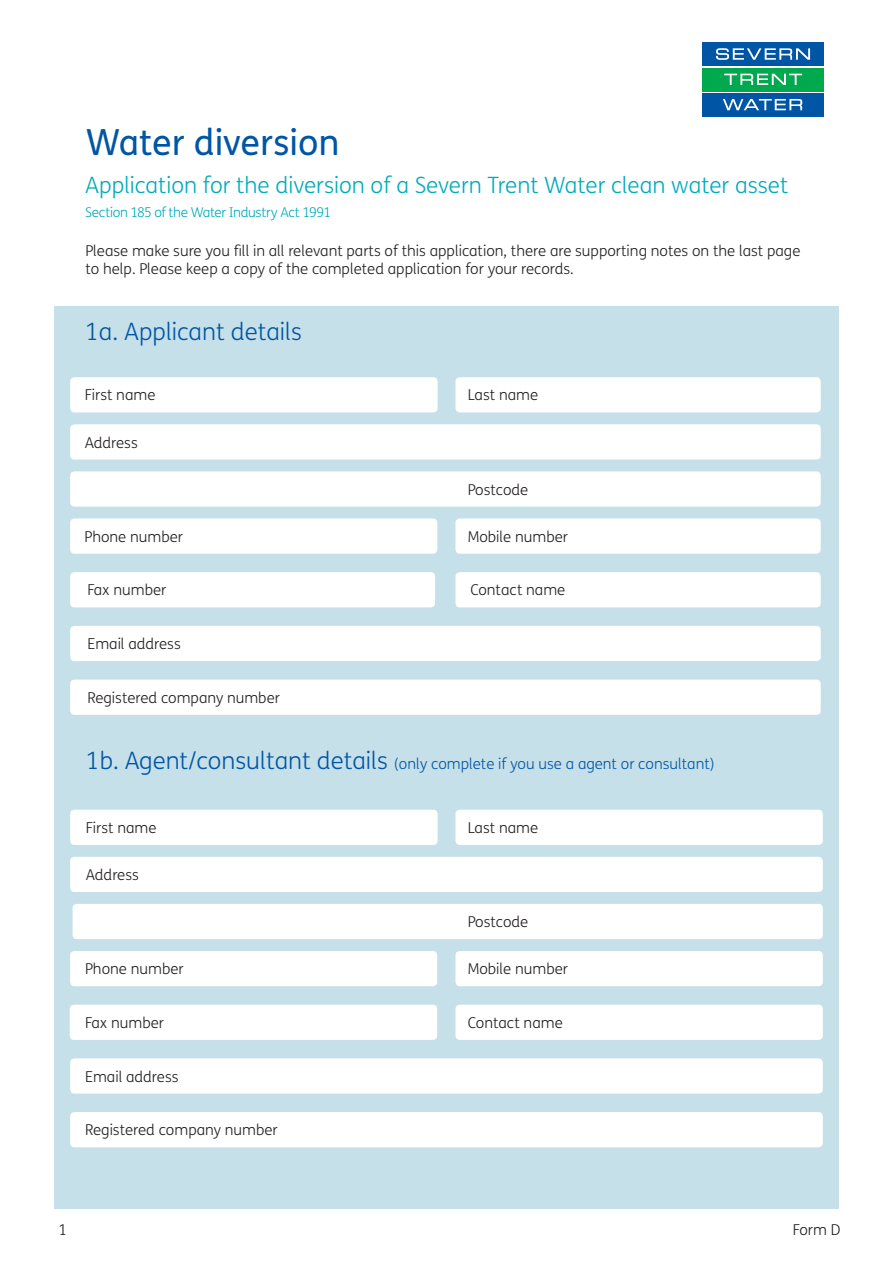
<style>
.page{position:relative;width:893px;height:1263px;background:#fff}
.page>*{position:absolute;margin:0;border:0;box-sizing:border-box;transform-origin:0 0}
.t1{font:36px "FS Me Pro";color:#0155a5}
.t2{font:300 24px "FS Me Pro";color:#0155a5}
.t3{font:300 22.5px "FS Me Pro";color:#00abbc}
.t4{font:300 15px/18px "FS Me Pro";color:#231f20}
.t5{font:300 15px "FS Me Pro";color:#0155a5}
.STW_Body_Text{font:300 13.5px "FS Me Pro";letter-spacing:-.025em;color:#00abbc}
.s1{font-size:24px}
</style>
<div class="page">
<div style="left:54px;top:306px;width:785px;height:903px;background:#c6e0e9"></div>
<svg style="left:702px;top:42px;width:122px;height:75px"></svg>
<div style="left:702px;top:43px;width:122px;height:23px;background:#0155a5"></div>
<div style="left:702px;top:68px;width:122px;height:23px;background:#00a94e"></div>
<div style="left:702px;top:93px;width:122px;height:23px;background:#0155a5"></div>
<svg style="left:716px;top:48px;width:94px;height:12px"></svg>
<svg style="left:724px;top:74px;width:78px;height:11px"></svg>
<svg style="left:723px;top:99px;width:79px;height:11px"></svg>
<div style="left:70px;top:810px;width:368px;height:35px;background:#fff;border-radius:4px"></div>
<div style="left:455px;top:810px;width:368px;height:35px;background:#fff;border-radius:4px"></div>
<div style="left:70px;top:857px;width:753px;height:35px;background:#fff;border-radius:4px"></div>
<div style="left:73px;top:904px;width:750px;height:35px;background:#fff;border-radius:4px"></div>
<div style="left:70px;top:951px;width:367px;height:35px;background:#fff;border-radius:4px"></div>
<div style="left:455px;top:951px;width:368px;height:35px;background:#fff;border-radius:4px"></div>
<div style="left:70px;top:1005px;width:367px;height:35px;background:#fff;border-radius:4px"></div>
<div style="left:70px;top:1058px;width:753px;height:35px;background:#fff;border-radius:4px"></div>
<div style="left:70px;top:1112px;width:753px;height:35px;background:#fff;border-radius:4px"></div>
<div style="left:455px;top:1005px;width:368px;height:35px;background:#fff;border-radius:4px"></div>
<div style="left:70px;top:377px;width:368px;height:35px;background:#fff;border-radius:4px"></div>
<div style="left:455px;top:377px;width:366px;height:35px;background:#fff;border-radius:4px"></div>
<div style="left:70px;top:424px;width:751px;height:35px;background:#fff;border-radius:4px"></div>
<div style="left:70px;top:518px;width:367px;height:36px;background:#fff;border-radius:4px"></div>
<div style="left:455px;top:518px;width:366px;height:36px;background:#fff;border-radius:4px"></div>
<div style="left:70px;top:572px;width:365px;height:35px;background:#fff;border-radius:4px"></div>
<div style="left:70px;top:626px;width:751px;height:35px;background:#fff;border-radius:4px"></div>
<div style="left:70px;top:680px;width:751px;height:35px;background:#fff;border-radius:4px"></div>
<div style="left:70px;top:471px;width:751px;height:36px;background:#fff;border-radius:4px"></div>
<div style="left:455px;top:572px;width:366px;height:35px;background:#fff;border-radius:4px"></div>
<p class="t1" style="left:86px;top:117px;width:255px">Water diversion</p>
<p class="t3" style="left:85px;top:169px;width:705px">Application for the diversion of a Severn Trent Water clean water asset</p>
<p class="STW_Body_Text" style="left:85px;top:203px;width:248px">Section 185 of the Water Industry Act 1991</p>
<p class="t4" style="left:85px;top:241px;width:717px">Please make sure you fill in all relevant parts of this application, there are supporting notes on the last page to help. Please keep a copy of the completed application for your records.</p>
<p class="t2" style="left:85px;top:315px;width:218px">1a. Applicant details</p>
<p class="t4" style="left:85px;top:386px;width:72px">First name</p>
<p class="t4" style="left:468px;top:386px;width:72px">Last name</p>
<p class="t4" style="left:85px;top:433px;width:54px">Address</p>
<p class="t4" style="left:468px;top:480px;width:62px">Postcode</p>
<p class="t4" style="left:85px;top:527px;width:100px">Phone number</p>
<p class="t4" style="left:468px;top:527px;width:102px">Mobile number</p>
<p class="t4" style="left:87px;top:581px;width:81px">Fax number</p>
<p class="t4" style="left:87px;top:634px;width:95px">Email address</p>
<p class="t4" style="left:87px;top:688px;width:194px">Registered company number</p>
<p class="t4" style="left:470px;top:581px;width:97px">Contact name</p>
<p class="t5" style="left:86px;top:753px;width:630px"><span class="s1">1b. Agent/consultant details</span> (only complete if you use a agent or consultant)</p>
<p class="t4" style="left:86px;top:818px;width:72px">First name</p>
<p class="t4" style="left:468px;top:818px;width:72px">Last name</p>
<p class="t4" style="left:86px;top:865px;width:54px">Address</p>
<p class="t4" style="left:468px;top:912px;width:62px">Postcode</p>
<p class="t4" style="left:85px;top:959px;width:100px">Phone number</p>
<p class="t4" style="left:468px;top:959px;width:102px">Mobile number</p>
<p class="t4" style="left:85px;top:1013px;width:81px">Fax number</p>
<p class="t4" style="left:85px;top:1067px;width:95px">Email address</p>
<p class="t4" style="left:85px;top:1121px;width:194px">Registered company number</p>
<p class="t4" style="left:468px;top:1013px;width:97px">Contact name</p>
<p class="t4" style="left:59px;top:1220px;width:10px">1</p>
<p class="t4" style="left:793px;top:1220px;width:49px">Form D</p>
</div>
